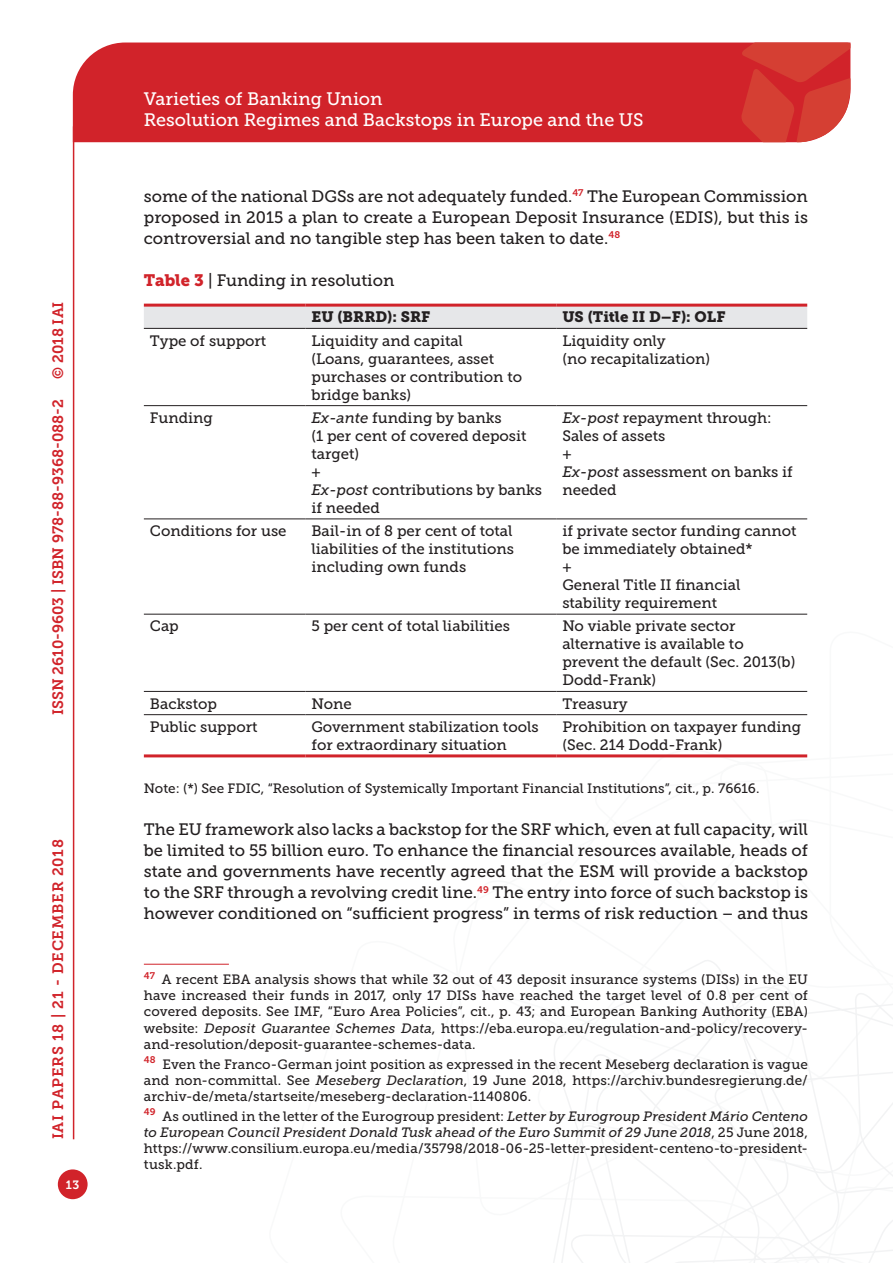
<style>
.page{position:relative;width:893px;height:1263px;background:#fff}
.page>*{position:absolute;margin:0;border:0;box-sizing:border-box;transform-origin:0 0}
.t1{font:18px/21.6px "Museo Slab 500";color:#fff}
.Testo{font:16.5px/21px "Museo Slab 500";color:#231f20;text-align:justify}
.Testo-2{font:15px/18px "Museo Slab 500";color:#231f20}
.t2{font:15px "Museo Slab 700";color:#d1232a}
.Testo-3{font:15px "Museo Slab 900";color:#231f20}
.t3{font:15px "Museo Slab 700";letter-spacing:.05em;color:#d1232a}
.Nota{font:13.5px/16.2px "Museo Slab 500";letter-spacing:.005em;color:#231f20;text-align:justify}
.Testo-4{font:13.5px "Museo Slab 500";color:#231f20}
.t4{font:12px "Museo Slab 700";color:#fff}
.s1{font-family:"Museo Slab 900";color:#d1232a}
.s2{font-style:italic}
</style>
<div class="page">
<svg style="left:266px;top:690px;width:542px;height:68px"></svg>
<svg style="left:553px;top:960px;width:340px;height:303px"></svg>
<div style="left:73px;top:43px;width:668px;height:99px;background:#d1232a"></div>
<svg style="left:741px;top:43px;width:109px;height:99px;background:#d6413a"></svg>
<div style="left:58px;top:1169px;width:30px;height:30px;background:#d1232a;border-radius:50%"></div>
<hr style="left:73px;top:126px;width:1px;height:1013px;background:#d1232a">
<div style="left:144px;top:307px;width:663px;height:21px;background:#e6e7e9"></div>
<hr style="left:144px;top:328px;width:161px;height:1px;background:#231f20">
<hr style="left:305px;top:328px;width:251px;height:1px;background:#231f20">
<hr style="left:556px;top:328px;width:251px;height:1px;background:#231f20">
<hr style="left:144px;top:405px;width:161px;height:1px;background:#231f20">
<hr style="left:305px;top:405px;width:251px;height:1px;background:#231f20">
<hr style="left:556px;top:405px;width:251px;height:1px;background:#231f20">
<hr style="left:144px;top:518px;width:161px;height:1px;background:#231f20">
<hr style="left:305px;top:518px;width:251px;height:1px;background:#231f20">
<hr style="left:556px;top:518px;width:251px;height:1px;background:#231f20">
<hr style="left:144px;top:614px;width:161px;height:1px;background:#231f20">
<hr style="left:305px;top:614px;width:251px;height:1px;background:#231f20">
<hr style="left:556px;top:614px;width:251px;height:1px;background:#231f20">
<hr style="left:144px;top:691px;width:161px;height:1px;background:#231f20">
<hr style="left:305px;top:691px;width:251px;height:1px;background:#231f20">
<hr style="left:556px;top:691px;width:251px;height:1px;background:#231f20">
<hr style="left:144px;top:714px;width:161px;height:1px;background:#231f20">
<hr style="left:305px;top:714px;width:251px;height:1px;background:#231f20">
<hr style="left:556px;top:714px;width:251px;height:1px;background:#231f20">
<hr style="left:144px;top:304px;width:161px;height:3px;background:#d1232a">
<hr style="left:305px;top:304px;width:251px;height:3px;background:#d1232a">
<hr style="left:556px;top:304px;width:251px;height:3px;background:#d1232a">
<hr style="left:144px;top:754px;width:161px;height:3px;background:#d1232a">
<hr style="left:305px;top:754px;width:251px;height:3px;background:#d1232a">
<hr style="left:556px;top:754px;width:251px;height:3px;background:#d1232a">
<hr style="left:144px;top:964px;width:85px;height:1px;background:#d1232a">
<p class="t2" style="left:50px;top:379px;width:79px;rotate:-90deg">© 2018 IAI</p>
<p class="t2" style="left:49px;top:715px;width:318px;rotate:-90deg">ISSN 2610-9603 | ISBN 978-88-9368-088-2</p>
<p class="t3" style="left:50px;top:1139px;width:302px;rotate:-90deg">IAI PAPERS 18 | 21 - DECEMBER 2018</p>
<p class="t4" style="left:66px;top:1178px;width:15px">13</p>
<h1 class="t1" style="left:144px;top:88px;width:501px">Varieties of Banking Union<br>Resolution Regimes and Backstops in Europe and the US</h1>
<p class="Testo" style="left:144px;top:186px;width:666px">some of the national DGSs are not adequately funded.<sup>47</sup> The European Commission proposed in 2015 a plan to create a European Deposit Insurance (EDIS), but this is controversial and no tangible step has been taken to date.<sup>48</sup></p>
<p class="Testo" style="left:144px;top:270px;width:252px"><span class="s1">Table 3</span> | Funding in resolution</p>
<p class="Testo-3" style="left:311px;top:308px;width:120px">EU (BRRD): SRF</p>
<p class="Testo-3" style="left:562px;top:308px;width:165px">US (Title II D–F): OLF</p>
<p class="Testo-2" style="left:150px;top:332px;width:118px">Type of support</p>
<p class="Testo-2" style="left:311px;top:332px;width:153px">Liquidity and capital</p>
<p class="Testo-2" style="left:311px;top:350px;width:212px">(Loans, guarantees, asset purchases or contribution to bridge banks)</p>
<p class="Testo-2" style="left:562px;top:332px;width:105px">Liquidity only</p>
<p class="Testo-2" style="left:562px;top:350px;width:149px">(no recapitalization)</p>
<p class="Testo-2" style="left:150px;top:409px;width:65px">Funding</p>
<p class="Testo-2" style="left:311px;top:409px;width:192px"><span class="s2">Ex-ante</span> funding by banks</p>
<p class="Testo-2" style="left:311px;top:427px;width:217px">(1 per cent of covered deposit target)</p>
<p class="Testo-2" style="left:311px;top:463px;width:11px">+</p>
<p class="Testo-2" style="left:311px;top:481px;width:232px"><span class="s2">Ex-post</span> contributions by banks if needed</p>
<p class="Testo-2" style="left:562px;top:409px;width:211px"><span class="s2">Ex-post</span> repayment through:</p>
<p class="Testo-2" style="left:562px;top:427px;width:104px">Sales of assets</p>
<p class="Testo-2" style="left:562px;top:445px;width:11px">+</p>
<p class="Testo-2" style="left:562px;top:463px;width:232px"><span class="s2">Ex-post</span> assessment on banks if needed</p>
<p class="Testo-2" style="left:150px;top:522px;width:138px">Conditions for use</p>
<p class="Testo-2" style="left:311px;top:522px;width:204px;text-align:justify">Bail-in of 8 per cent of total liabilities of the institutions including own funds</p>
<p class="Testo-2" style="left:562px;top:522px;width:236px">if private sector funding cannot be immediately obtained*</p>
<p class="Testo-2" style="left:562px;top:558px;width:11px">+</p>
<p class="Testo-2" style="left:562px;top:576px;width:180px">General Title II financial stability requirement</p>
<p class="Testo-2" style="left:150px;top:617px;width:30px">Cap</p>
<p class="Testo-2" style="left:311px;top:617px;width:200px">5 per cent of total liabilities</p>
<p class="Testo-2" style="left:562px;top:617px;width:235px">No viable private sector alternative is available to prevent the default (Sec. 2013(b)<br>Dodd-Frank)</p>
<p class="Testo-2" style="left:150px;top:695px;width:69px">Backstop</p>
<p class="Testo-2" style="left:311px;top:695px;width:42px">None</p>
<p class="Testo-2" style="left:562px;top:695px;width:67px">Treasury</p>
<p class="Testo-2" style="left:150px;top:718px;width:109px">Public support</p>
<p class="Testo-2" style="left:311px;top:718px;width:229px">Government stabilization tools for extraordinary situation</p>
<p class="Testo-2" style="left:562px;top:718px;width:240px">Prohibition on taxpayer funding (Sec. 214 Dodd-Frank)</p>
<p class="Testo-4" style="left:144px;top:781px;width:617px">Note: (*) See FDIC, “Resolution of Systemically Important Financial Institutions”, cit., p. 76616.</p>
<p class="Testo" style="left:144px;top:819px;width:666px">The EU framework also lacks a backstop for the SRF which, even at full capacity, will be limited to 55 billion euro. To enhance the financial resources available, heads of state and governments have recently agreed that the ESM will provide a backstop to the SRF through a revolving credit line.<sup>49</sup> The entry into force of such backstop is however conditioned on “sufficient progress” in terms of risk reduction – and thus</p>
<p class="Nota" style="left:144px;top:971px;width:666px"><sup>47</sup> A recent EBA analysis shows that while 32 out of 43 deposit insurance systems (DISs) in the EU have increased their funds in 2017, only 17 DISs have reached the target level of 0.8 per cent of covered deposits. See IMF, “Euro Area Policies”, cit., p. 43; and European Banking Authority (EBA) website: <span class="s2">Deposit Guarantee Schemes Data</span>, https://eba.europa.eu/regulation-and-policy/recovery&shy;and-resolution/deposit-guarantee-schemes-data.</p>
<p class="Nota" style="left:144px;top:1056px;width:666px"><sup>48</sup> Even the Franco-German joint position as expressed in the recent Meseberg declaration is vague and non-committal. See <span class="s2">Meseberg Declaration</span>, 19 June 2018, https://archiv.bundesregierung.de/ archiv-de/meta/startseite/meseberg-declaration-1140806.</p>
<p class="Nota" style="left:144px;top:1108px;width:666px"><sup>49</sup> As outlined in the letter of the Eurogroup president: <span class="s2">Letter by Eurogroup President Mário Centeno to European Council President Donald Tusk ahead of the Euro Summit of 29 June 2018</span>, 25 June 2018, https://www.consilium.europa.eu/media/35798/2018-06-25-letter-president-centeno-to-president&shy;tusk.pdf.</p>
</div>
